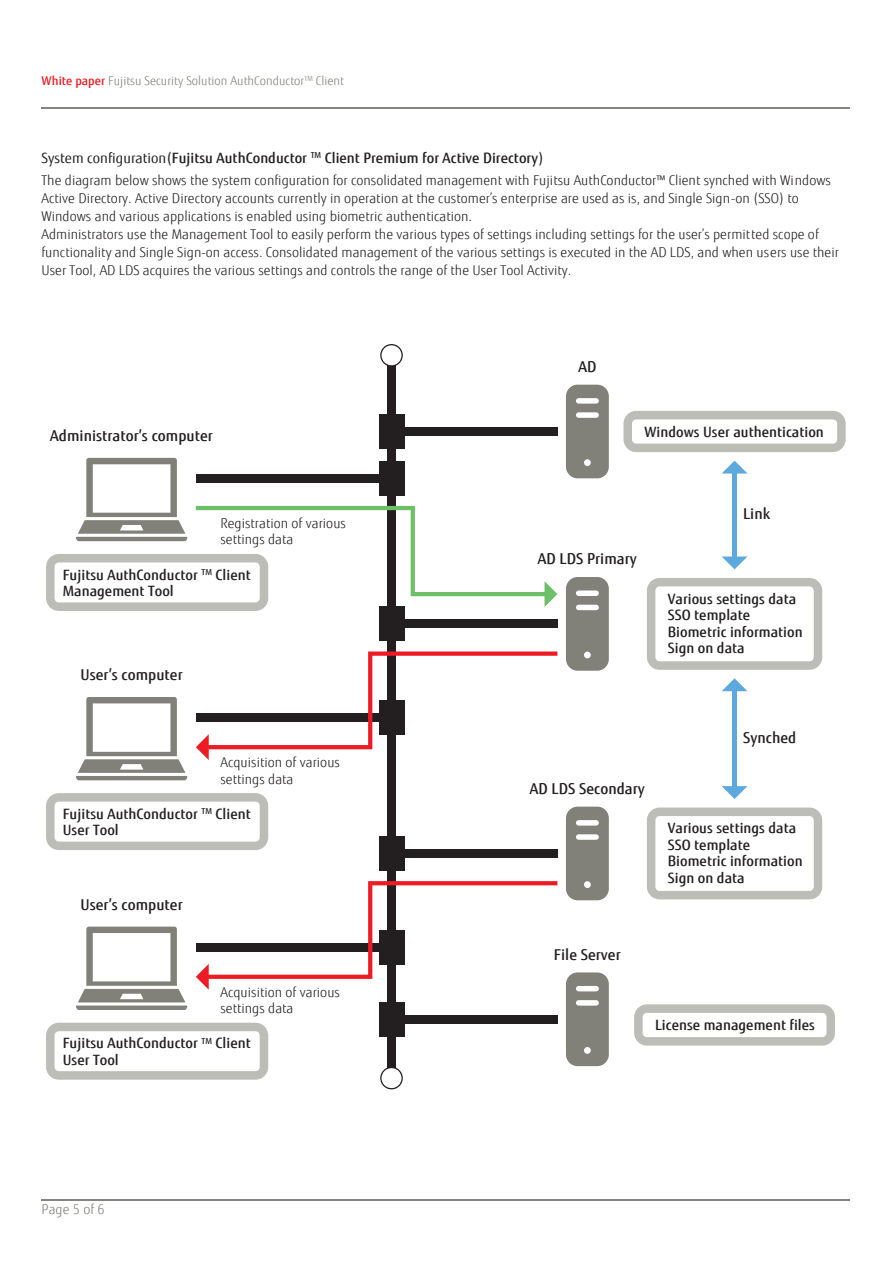
<style>
.page{position:relative;width:893px;height:1263px;background:#fff}
.page>*{position:absolute;margin:0;border:0;box-sizing:border-box;transform-origin:0 0}
.t1{font:500 15px "Fujitsu Sans";letter-spacing:.005em;color:#231f20}
.t2{font:500 14.25px/16.5px "Fujitsu Sans";letter-spacing:.005em;color:#231f20}
.t3{font:300 13.5px/18px "Fujitsu Sans";letter-spacing:.005em;color:#231f20}
.t4{font:300 13.5px "Fujitsu Sans";letter-spacing:.005em;color:#818179}
.t5{font:300 12px "Fujitsu Sans";letter-spacing:.005em;color:#818179}
.s1{font-weight:500;color:#ed1c24}
.s2{font-weight:400;font-size:14.1px}
</style>
<div class="page">
<div style="left:387px;top:355px;width:9px;height:723px;background:#231f20"></div>
<svg style="left:623px;top:411px;width:222px;height:41px"></svg>
<svg style="left:634px;top:1004px;width:201px;height:42px"></svg>
<svg style="left:647px;top:578px;width:175px;height:92px"></svg>
<svg style="left:647px;top:808px;width:175px;height:91px"></svg>
<svg style="left:566px;top:385px;width:43px;height:93px;background:#8d8d86"></svg>
<svg style="left:566px;top:577px;width:43px;height:94px;background:#8d8d86"></svg>
<svg style="left:566px;top:807px;width:43px;height:93px;background:#8d8d86"></svg>
<svg style="left:566px;top:972px;width:43px;height:94px;background:#8e8e86"></svg>
<svg style="left:76px;top:697px;width:111px;height:83px"></svg>
<svg style="left:76px;top:927px;width:111px;height:83px"></svg>
<svg style="left:380px;top:344px;width:23px;height:22px"></svg>
<svg style="left:380px;top:1068px;width:23px;height:21px"></svg>
<div style="left:379px;top:415px;width:25px;height:34px;background:#231f20"></div>
<div style="left:379px;top:1002px;width:25px;height:34px;background:#231f20"></div>
<div style="left:379px;top:836px;width:25px;height:34px;background:#231f20"></div>
<div style="left:379px;top:607px;width:25px;height:34px;background:#231f20"></div>
<div style="left:379px;top:1015px;width:178px;height:9px;background:#231f20"></div>
<div style="left:379px;top:849px;width:178px;height:9px;background:#231f20"></div>
<svg style="left:196px;top:881px;width:361px;height:109px"></svg>
<div style="left:379px;top:620px;width:178px;height:8px;background:#231f20"></div>
<div style="left:379px;top:427px;width:178px;height:9px;background:#231f20"></div>
<svg style="left:46px;top:458px;width:511px;height:153px"></svg>
<svg style="left:196px;top:652px;width:361px;height:108px"></svg>
<svg style="left:46px;top:793px;width:222px;height:57px"></svg>
<svg style="left:46px;top:1023px;width:222px;height:57px"></svg>
<hr style="left:732px;top:472px;width:4px;height:86px;background:#5da9dd">
<svg style="left:721px;top:461px;width:26px;height:13px"></svg>
<svg style="left:722px;top:557px;width:25px;height:12px"></svg>
<hr style="left:732px;top:689px;width:4px;height:99px;background:#5da9dd">
<svg style="left:722px;top:678px;width:25px;height:13px"></svg>
<svg style="left:722px;top:786px;width:25px;height:13px"></svg>
<hr style="left:42px;top:1199px;width:807px;height:1px;background:#868481">
<hr style="left:42px;top:108px;width:807px;height:1px;background:#868481">
<p class="t5" style="left:42px;top:74px;width:304px"><span class="s1">White paper</span> Fujitsu Security Solution AuthConductor<sup>TM</sup> Client</p>
<p class="t2" style="left:42px;top:150px;width:503px"><span class="s2">System configuration(</span>Fujitsu AuthConductor <sup>TM</sup> Client Premium for Active Directory<span class="s2">)</span></p>
<p class="t3" style="left:41px;top:171px;width:799px">The diagram below shows the system configuration for consolidated management with Fujitsu AuthConductor™ Client synched with Windows Active Directory. Active Directory accounts currently in operation at the customer’s enterprise are used as is, and Single Sign-on (SSO) to Windows and various applications is enabled using biometric authentication.<br>Administrators use the Management Tool to easily perform the various types of settings including settings for the user’s permitted scope of functionality and Single Sign-on access. Consolidated management of the various settings is executed in the AD LDS, and when users use their User Tool, AD LDS acquires the various settings and controls the range of the User Tool Activity.</p>
<p class="t1" style="left:50px;top:426px;width:164px">Administrator’s computer</p>
<p class="t3" style="left:220px;top:515px;width:127px;line-height:16.5px">Registration of various settings data</p>
<p class="t2" style="left:63px;top:566px;width:189px">Fujitsu AuthConductor <sup>TM</sup> Client<br>Management Tool</p>
<p class="t1" style="left:80px;top:665px;width:104px">User’s computer</p>
<p class="t3" style="left:220px;top:754px;width:121px;line-height:16.5px">Acquisition of various settings data</p>
<p class="t2" style="left:63px;top:806px;width:189px">Fujitsu AuthConductor <sup>TM</sup> Client<br>User Tool</p>
<p class="t1" style="left:80px;top:895px;width:104px">User’s computer</p>
<p class="t3" style="left:220px;top:984px;width:121px;line-height:16.5px">Acquisition of various settings data</p>
<p class="t2" style="left:63px;top:1035px;width:189px">Fujitsu AuthConductor <sup>TM</sup> Client<br>User Tool</p>
<p class="t4" style="left:42px;top:1201px;width:65px">Page 5 of 6</p>
<p class="t1" style="left:578px;top:357px;width:19px">AD</p>
<p class="t2" style="left:644px;top:423px;width:181px">Windows User authentication</p>
<p class="t1" style="left:743px;top:505px;width:29px">Link</p>
<p class="t1" style="left:538px;top:550px;width:100px">AD LDS Primary</p>
<p class="t2" style="left:667px;top:590px;width:136px">Various settings data<br>SSO template<br>Biometric information<br>Sign on data</p>
<p class="t1" style="left:530px;top:779px;width:116px">AD LDS Secondary</p>
<p class="t1" style="left:743px;top:728px;width:55px">Synched</p>
<p class="t2" style="left:667px;top:820px;width:136px">Various settings data<br>SSO template<br>Biometric information<br>Sign on data</p>
<p class="t1" style="left:554px;top:945px;width:68px">File Server</p>
<p class="t2" style="left:655px;top:1017px;width:161px">License management files</p>
</div>
